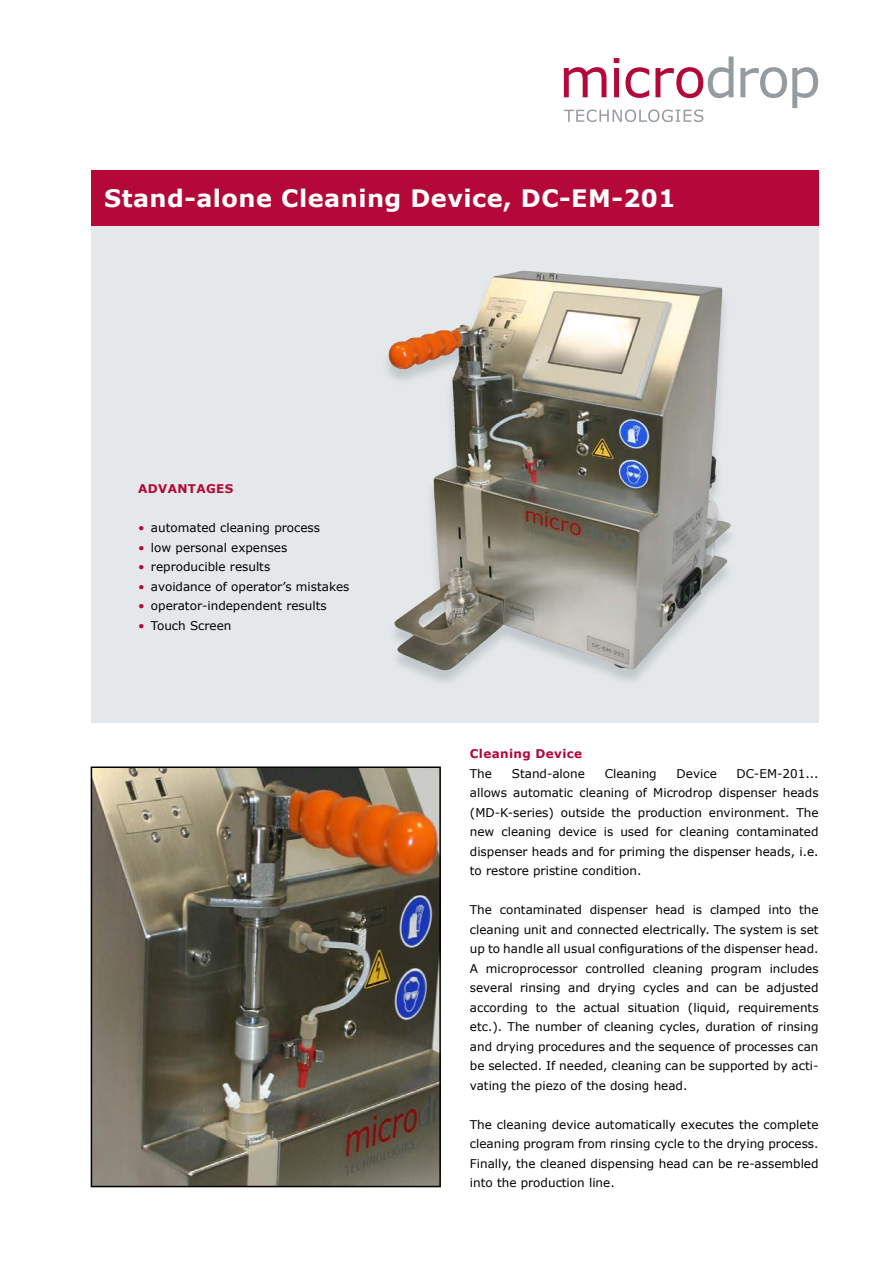
<style>
.page{position:relative;width:893px;height:1263px;background:#fff}
.page>*{position:absolute;margin:0;border:0;box-sizing:border-box;transform-origin:0 0}
.t1{font:700 24px "Verdana";letter-spacing:.02em;color:#fff}
.t2{font:12px/19.5px "Verdana";color:#000;text-align:justify}
.t3{font:700 12px "Verdana";letter-spacing:.03em;color:#b30838}
.s1{color:#b30838}
</style>
<div class="page">
<div style="left:91px;top:170px;width:728px;height:553px;background:#e4e8ea"></div>
<div style="left:91px;top:170px;width:728px;height:55px;background:#b30838"></div>
<svg style="left:564px;top:67px;width:42px;height:8px"></svg>
<svg style="left:614px;top:58px;width:5px;height:17px"></svg>
<svg style="left:627px;top:67px;width:22px;height:8px"></svg>
<svg style="left:655px;top:56px;width:78px;height:19px"></svg>
<svg style="left:740px;top:67px;width:77px;height:8px"></svg>
<img style="left:293px;top:75px;width:526px;height:607px">
<img style="left:94px;top:769px;width:344px;height:415px">
<div style="left:91px;top:766px;width:350px;height:421px;border:2px solid #000"></div>
<h1 class="t1" style="left:104px;top:181px;width:573px">Stand-alone Cleaning Device, DC-EM-201</h1>
<p class="t3" style="left:138px;top:480px;width:97px">ADVANTAGES</p>
<p class="t2" style="left:138px;top:518px;width:183px"><span class="s1">•</span> automated cleaning process</p>
<p class="t2" style="left:138px;top:537px;width:151px"><span class="s1">•</span> low personal expenses</p>
<p class="t2" style="left:138px;top:557px;width:134px"><span class="s1">•</span> reproducible results</p>
<p class="t2" style="left:138px;top:576px;width:213px"><span class="s1">•</span> avoidance of operator’s mistakes</p>
<p class="t2" style="left:138px;top:596px;width:190px"><span class="s1">•</span> operator-independent results</p>
<p class="t2" style="left:138px;top:615px;width:95px"><span class="s1">•</span> Touch Screen</p>
<p class="t3" style="left:470px;top:745px;width:114px">Cleaning Device</p>
<p class="t2" style="left:470px;top:763px;width:24px">The</p>
<p class="t2" style="left:512px;top:763px;width:75px">Stand-alone</p>
<p class="t2" style="left:605px;top:763px;width:53px">Cleaning</p>
<p class="t2" style="left:677px;top:763px;width:42px">Device</p>
<p class="t2" style="left:470px;top:763px;width:350px;text-indent:267px">DC-EM-201... allows automatic cleaning of Microdrop dispenser heads (MD-K-series) outside the production environment. The new cleaning device is used for cleaning contaminated dispenser heads and for priming the dispenser heads, i.e. to restore pristine condition.</p>
<p class="t2" style="left:470px;top:900px;width:350px">The contaminated dispenser head is clamped into the cleaning unit and connected electrically. The system is set up to handle all usual configurations of the dispenser head.<br>A microprocessor controlled cleaning program includes several rinsing and drying cycles and can be adjusted according to the actual situation (liquid, requirements etc.). The number of cleaning cycles, duration of rinsing and drying procedures and the sequence of processes can be selected. If needed, cleaning can be supported by acti&shy;vating the piezo of the dosing head.</p>
<p class="t2" style="left:470px;top:1114px;width:350px">The cleaning device automatically executes the complete cleaning program from rinsing cycle to the drying process.<br>Finally, the cleaned dispensing head can be re-assembled into the production line.</p>
</div>
